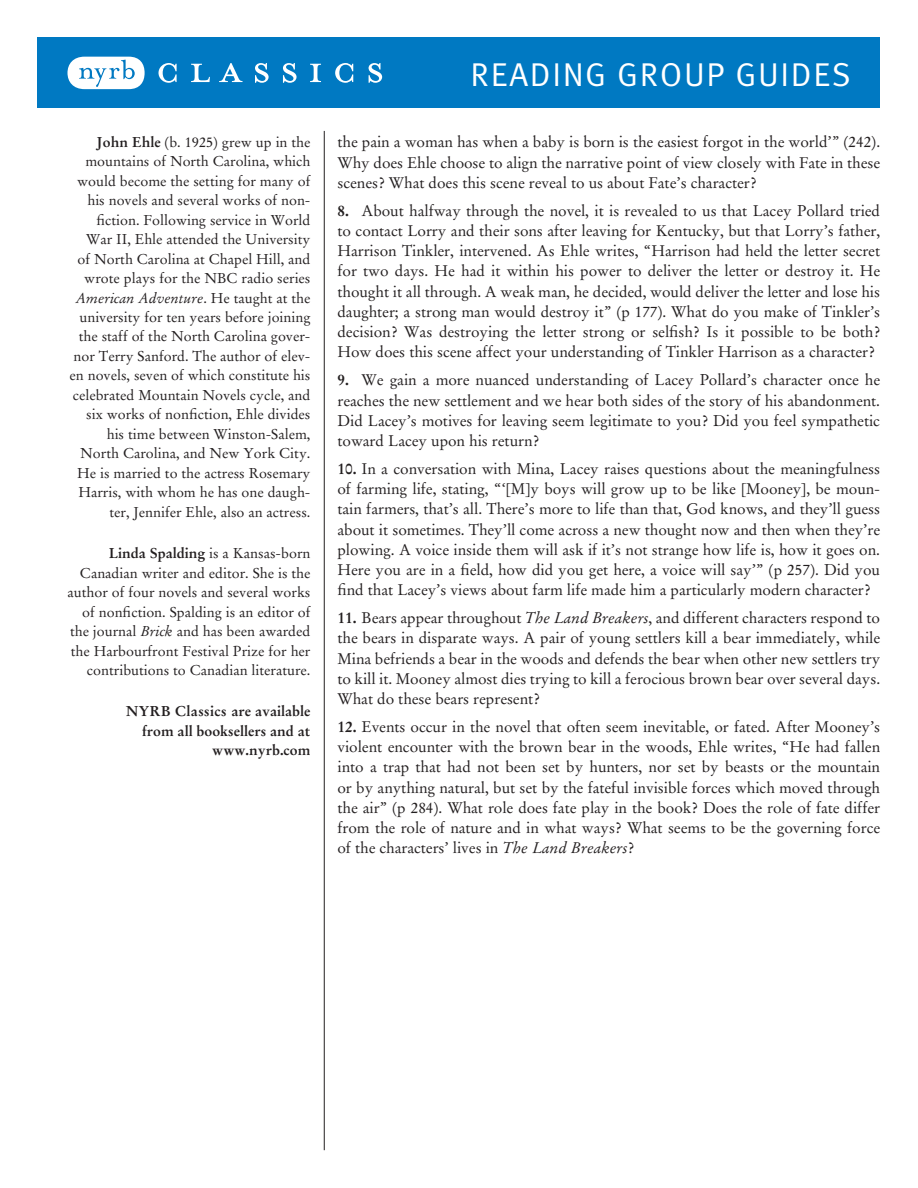
<style>
.page{position:relative;width:918px;height:1188px;background:#fff}
.page>*{position:absolute;margin:0;border:0;box-sizing:border-box;transform-origin:0 0}
.t1{font:33px "Meta Plus Normal";letter-spacing:.05em;color:#fff}
.t2{font:15.3px/20.2px "Stempel Garamond";letter-spacing:-.005em;color:#231f20;text-align:justify}
.t3{font:14.25px/19.5px "Stempel Garamond";color:#231f20;text-align:right}
.t4{font:700 14.25px/19.5px "Stempel Garamond";color:#231f20;text-align:right}
.s1{font-weight:700}
.s2{font-style:italic}
</style>
<div class="page">
<hr style="left:324px;top:131px;width:1px;height:1019px;background:#231f20">
<div style="left:38px;top:38px;width:842px;height:70px;background:#0079c2"></div>
<svg style="left:159px;top:63px;width:223px;height:20px"></svg>
<svg style="left:67px;top:57px;width:78px;height:32px;background:#d0e6f3"></svg>
<p class="t3" style="left:70px;top:132px;width:242px"><span class="s1">John Ehle</span> (b. 1925) grew up in the mountains of North Carolina, which would become the setting for many of his novels and several works of non&shy;fiction. Following service in World War II, Ehle attended the University<br>of North Carolina at Chapel Hill, and wrote plays for the NBC radio series <span class="s2">American Adventure</span>. He taught at the university for ten years before joining the staff of the North Carolina gover&shy;nor Terry Sanford. The author of elev&shy;en novels, seven of which constitute his celebrated Mountain Novels cycle, and six works of nonfiction, Ehle divides his time between Winston-Salem, North Carolina, and New York City.<br>He is married to the actress Rosemary Harris, with whom he has one daugh&shy;ter, Jennifer Ehle, also an actress.</p>
<p class="t3" style="left:68px;top:543px;width:244px"><span class="s1">Linda Spalding</span> is a Kansas-born Canadian writer and editor. She is the author of four novels and several works of nonfiction. Spalding is an editor of the journal <span class="s2">Brick</span> and has been awarded the Harbourfront Festival Prize for her contributions to Canadian literature.</p>
<p class="t4" style="left:126px;top:701px;width:186px">NYRB Classics are available from all booksellers and at www.nyrb.com</p>
<h1 class="t1" style="left:470px;top:55px;width:382px">READING GROUP GUIDES</h1>
<p class="t2" style="left:338px;top:132px;width:544px">the pain a woman has when a baby is born is the easiest forgot in the world’” (242).<br>Why does Ehle choose to align the narrative point of view closely with Fate in these scenes? What does this scene reveal to us about Fate’s character?</p>
<p class="t2" style="left:338px;top:200px;width:544px"><span class="s1">8.</span> About halfway through the novel, it is revealed to us that Lacey Pollard tried to contact Lorry and their sons after leaving for Kentucky, but that Lorry’s father, Harrison Tinkler, intervened. As Ehle writes, “Harrison had held the letter secret for two days. He had it within his power to deliver the letter or destroy it. He thought it all through. A weak man, he decided, would deliver the letter and lose his daughter; a strong man would destroy it” (p 177). What do you make of Tinkler’s decision? Was destroying the letter strong or selfish? Is it possible to be both?<br>How does this scene affect your understanding of Tinkler Harrison as a character?</p>
<p class="t2" style="left:338px;top:370px;width:544px"><span class="s1">9.</span> We gain a more nuanced understanding of Lacey Pollard’s character once he reaches the new settlement and we hear both sides of the story of his abandonment.<br>Did Lacey’s motives for leaving seem legitimate to you? Did you feel sympathetic toward Lacey upon his return?</p>
<p class="t2" style="left:338px;top:459px;width:544px"><span class="s1">10.</span> In a conversation with Mina, Lacey raises questions about the meaningfulness of farming life, stating, “‘[M]y boys will grow up to be like [Mooney], be moun&shy;tain farmers, that’s all. There’s more to life than that, God knows, and they’ll guess about it sometimes. They’ll come across a new thought now and then when they’re plowing. A voice inside them will ask if it’s not strange how life is, how it goes on.<br>Here you are in a field, how did you get here, a voice will say’” (p 257). Did you find that Lacey’s views about farm life made him a particularly modern character?</p>
<p class="t2" style="left:338px;top:608px;width:544px"><span class="s1">11.</span> Bears appear throughout <span class="s2">The Land Breakers</span>, and different characters respond to the bears in disparate ways. A pair of young settlers kill a bear immediately, while Mina befriends a bear in the woods and defends the bear when other new settlers try to kill it. Mooney almost dies trying to kill a ferocious brown bear over several days.<br>What do these bears represent?</p>
<p class="t2" style="left:338px;top:717px;width:544px"><span class="s1">12.</span> Events occur in the novel that often seem inevitable, or fated. After Mooney’s violent encounter with the brown bear in the woods, Ehle writes, “He had fallen into a trap that had not been set by hunters, nor set by beasts or the mountain or by anything natural, but set by the fateful invisible forces which moved through the air” (p 284). What role does fate play in the book? Does the role of fate differ from the role of nature and in what ways? What seems to be the governing force of the characters’ lives in <span class="s2">The Land Breakers</span>?</p>
</div>
